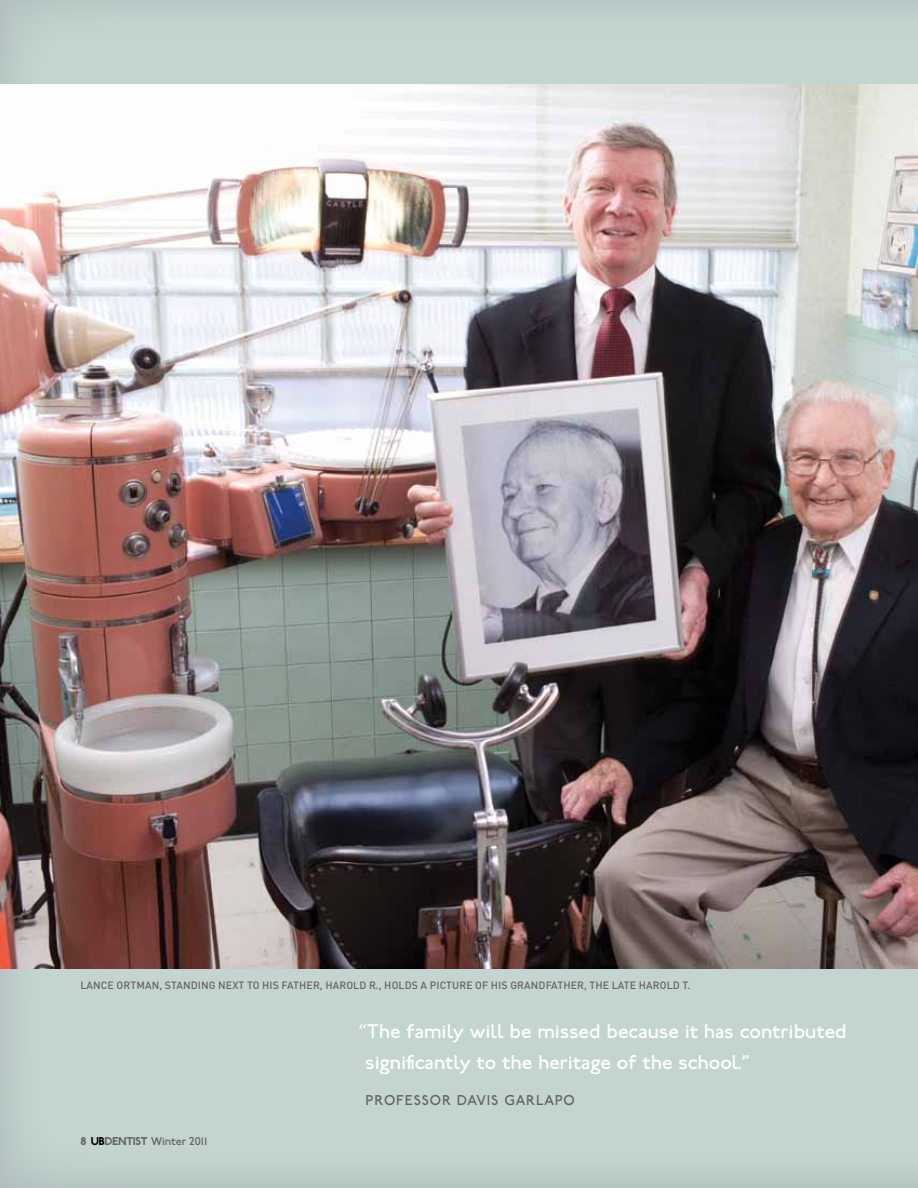
<style>
.page{position:relative;width:918px;height:1188px;background:#c5d6d2}
.page>*{position:absolute;margin:0;border:0;box-sizing:border-box;transform-origin:0 0}
.t1{font:21px/31.5px "P22 Johnston Underground";color:#fff}
.t2{font:15px "P22 Johnston Underground";letter-spacing:.06em;color:#636466}
.t3{font:12px "P22 Johnston Underground";letter-spacing:-.01em;color:#636466}
.t4{font:500 10.5px "DIN Pro";letter-spacing:.01em;color:#636466}
.s1{font-weight:700}
.s2{font-weight:700;color:#000}
</style>
<div class="page">
<img style="left:0;top:84px;width:918px;height:885px">
<p class="t4" style="left:80px;top:978px;width:274px">LANCE ORTMAN, STANDI NG NEXT TO HIS FATHER, HAROLD</p>
<p class="t4" style="left:369px;top:978px;width:30px">R., HOLD</p>
<p class="t4" style="left:412px;top:978px;width:256px">S A PI CTURE OF HIS GRANDFATHER, THE LATE HAROLD</p>
<p class="t4" style="left:683px;top:978px;width:10px">T.</p>
<p class="t3" style="left:80px;top:1134px;width:128px"><span class="s1">8</span> <span class="s2">UB</span><span class="s1">DENTIST</span> Winter 2011</p>
<h1 class="t1" style="left:359px;top:1015px;width:489px">“The family will be missed because it has contributed significantly to the heritage of the school.”</h1>
<h2 class="t2" style="left:366px;top:1092px;width:211px">Professor Davis Garlapo</h2>
</div>
